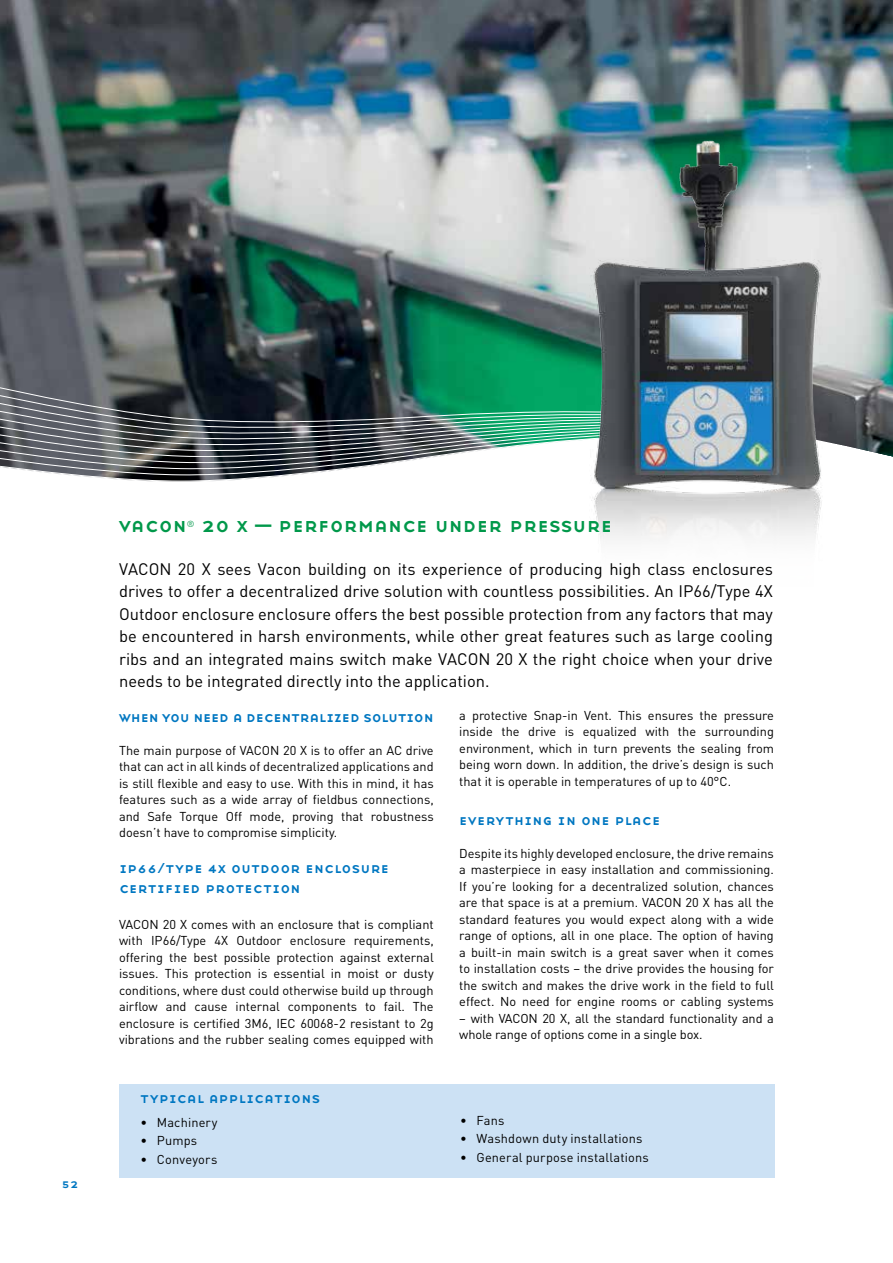
<style>
.page{position:relative;width:893px;height:1263px;background:#fff}
.page>*{position:absolute;margin:0;border:0;box-sizing:border-box;transform-origin:0 0}
.t1{font:21px "Base Nine SC";color:#00984a}
.t2{font:16.5px/22.5px "DIN Pro";color:#000;text-align:justify}
.t3{font:15px/19.5px "Base Nine SC";letter-spacing:.005em;color:#0077c1}
.t4{font:15px "Base Nine SC";letter-spacing:-.02em;color:#0077c1}
.t5{font:12.75px/16.5px "DIN Pro";color:#000;text-align:justify}
.t6{font:12.75px "Base Nine SC";color:#0077c1}
.t7{font:8.7px "DIN Pro";color:#00984a}
</style>
<div class="page">
<img style="left:0;top:0;width:893px;height:245px">
<svg style="left:0;top:245px;width:494px;height:237px;background:#4c625f"></svg>
<img style="left:494px;top:113px;width:399px;height:427px">
<div style="left:119px;top:1085px;width:655px;height:93px;background:#cce1f4"></div>
<p class="t6" style="left:62px;top:1174px;width:19px">52</p>
<h1 class="t1" style="left:119px;top:510px;width:69px">vacon</h1>
<p class="t7" style="left:187px;top:517px;width:9px">®</p>
<h1 class="t1" style="left:201px;top:510px;width:412px">20 x — performance under pressure</h1>
<p class="t2" style="left:119px;top:556px;width:655px">VACON 20 X sees Vacon building on its experience of producing high class enclosures drives to offer a decentralized drive solution with countless possibilities. An IP66/Type 4X Outdoor enclosure enclosure offers the best possible protection from any factors that may be encountered in harsh environments, while other great features such as large cooling ribs and an integrated mains switch make VACON 20 X the right choice when your drive needs to be integrated directly into the application.</p>
<p class="t4" style="left:119px;top:706px;width:316px">when you need a decentralized solution</p>
<p class="t5" style="left:119px;top:741px;width:316px">The main purpose of VACON 20 X is to offer an AC drive that can act in all kinds of decentralized applications and is still flexible and easy to use. With this in mind, it has features such as a wide array of fieldbus connections, and Safe Torque Off mode, proving that robustness doesn’t have to compromise simplicity.</p>
<p class="t3" style="left:119px;top:858px;width:272px">ip66/type 4x outdoor enclosure certified protection</p>
<p class="t5" style="left:119px;top:915px;width:316px">VACON 20 X comes with an enclosure that is compliant with IP66/Type 4X Outdoor enclosure requirements, offering the best possible protection against external issues. This protection is essential in moist or dusty conditions, where dust could otherwise build up through airflow and cause internal components to fail. The enclosure is certified 3M6, IEC 60068-2 resistant to 2g vibrations and the rubber sealing comes equipped with</p>
<p class="t5" style="left:459px;top:706px;width:316px">a protective Snap-in Vent. This ensures the pressure inside the drive is equalized with the surrounding environment, which in turn prevents the sealing from being worn down. In addition, the drive’s design is such that it is operable in temperatures of up to 40°C.</p>
<p class="t3" style="left:459px;top:810px;width:203px">everything in one place</p>
<p class="t5" style="left:459px;top:844px;width:316px">Despite its highly developed enclosure, the drive remains a masterpiece in easy installation and commissioning.<br>If you’re looking for a decentralized solution, chances are that space is at a premium. VACON 20 X has all the standard features you would expect along with a wide range of options, all in one place. The option of having a built-in main switch is a great saver when it comes to installation costs – the drive provides the housing for the switch and makes the drive work in the field to full effect. No need for engine rooms or cabling systems</p>
<p class="t5" style="left:459px;top:1009px;width:316px">– with VACON 20 X, all the standard functionality and a whole range of options come in a single box.</p>
<p class="t3" style="left:141px;top:1088px;width:181px">typical applications</p>
<p class="t5" style="left:141px;top:1112px;width:78px">• Machinery</p>
<p class="t5" style="left:141px;top:1131px;width:58px">• Pumps</p>
<p class="t5" style="left:141px;top:1150px;width:78px">• Conveyors</p>
<p class="t5" style="left:460px;top:1110px;width:46px">• Fans</p>
<p class="t5" style="left:460px;top:1129px;width:184px">• Washdown duty installations</p>
<p class="t5" style="left:460px;top:1148px;width:190px">• General purpose installations</p>
</div>
